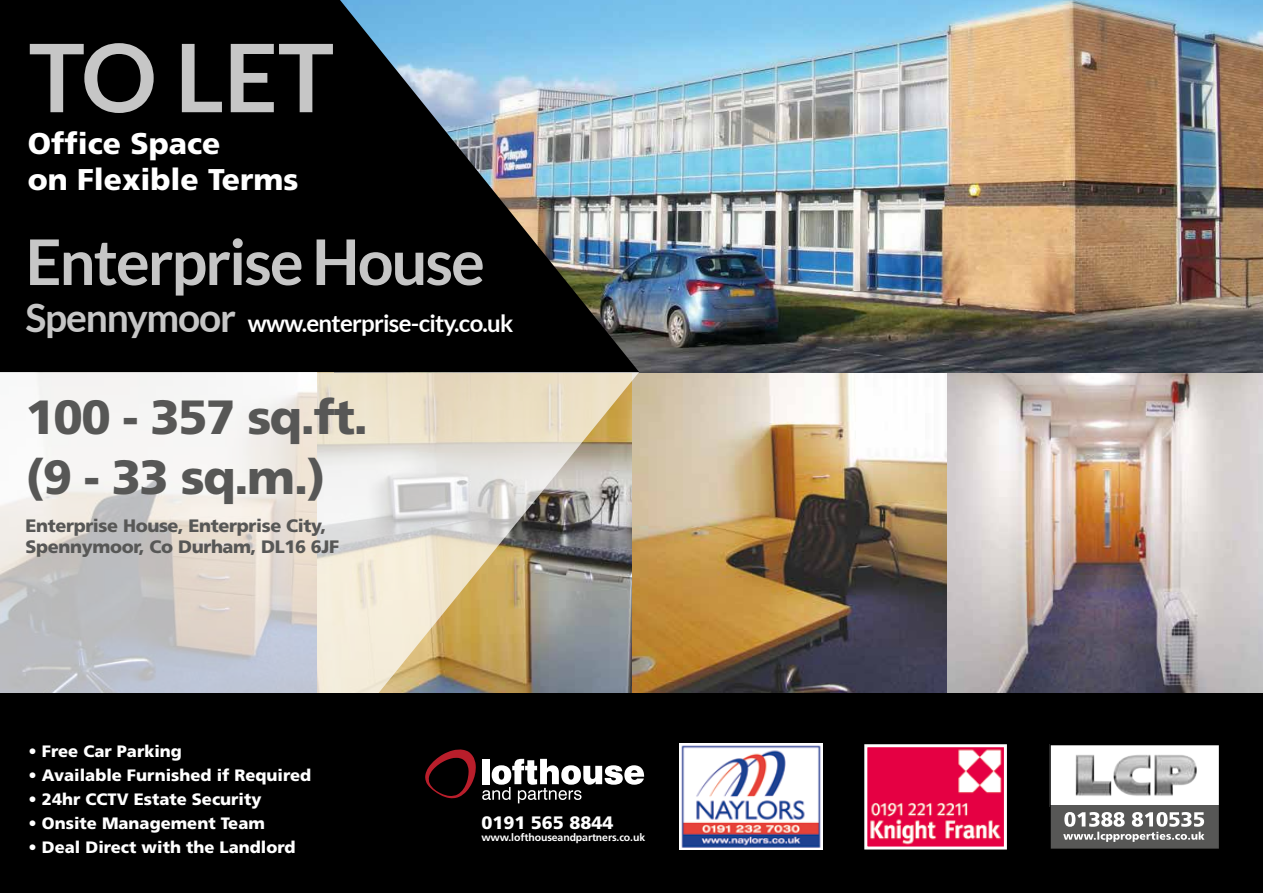
<style>
.page{position:relative;width:1263px;height:893px;background:#fff}
.page>*{position:absolute;margin:0;border:0;box-sizing:border-box;transform-origin:0 0}
.t1{font:700 94.5px "Lato";color:#c6c6c6}
.t2{font:700 63px "Lato";letter-spacing:-.03em;color:#c6c6c6}
.t3{font:900 48px/60px "Frutiger";letter-spacing:-.03em;color:#575756}
.t4{font:900 30px/36px "Frutiger";color:#fff}
.t5{font:700 24px "Lato";letter-spacing:-.03em;color:#fff}
.t6{font:900 18px/21px "Frutiger";letter-spacing:-.02em;color:#575756}
.t7{font:900 18px "Frutiger";color:#fff}
.t8{font:900 16.5px "Frutiger";color:#fff}
.t9{font:700 10.5px "Frutiger";letter-spacing:-.01em;color:#fff}
.s1{font-size:39px;color:#c6c6c6}
</style>
<div class="page">
<img style="left:639px;top:372px;width:308px;height:321px">
<img style="left:947px;top:372px;width:316px;height:321px">
<img style="left:639px;top:0;width:624px;height:372px">
<svg style="left:0;top:372px;width:639px;height:321px"></svg>
<svg style="left:0;top:0;width:639px;height:372px;fill:#000"></svg>
<div style="left:0;top:693px;width:1263px;height:200px;background:#000"></div>
<img style="left:868px;top:748px;width:135px;height:97px">
<div style="left:864px;top:744px;width:143px;height:105px;border:3px solid #fff"></div>
<img style="left:680px;top:744px;width:142px;height:105px">
<svg style="left:1049px;top:744px;width:170px;height:105px"></svg>
<img style="left:1068px;top:748px;width:134px;height:54px">
<svg style="left:425px;top:749px;width:51px;height:49px"></svg>
<svg style="left:482px;top:759px;width:162px;height:44px"></svg>
<h1 class="t1" style="left:29px;top:24px;width:307px">TO LET</h1>
<h3 class="t4" style="left:28px;top:125px;width:272px">Office Space<br>on Flexible Terms</h3>
<h2 class="t2" style="left:25px;top:226px;width:461px">Enterprise House</h2>
<h3 class="t5" style="left:25px;top:309px;width:489px"><span class="s1">Spennymoor</span> www.enterprise-city.co.uk</h3>
<h3 class="t3" style="left:25px;top:387px;width:344px">100 - 357 sq.ft. (9 - 33 sq.m.)</h3>
<p class="t6" style="left:25px;top:515px;width:315px">Enterprise House, Enterprise City,<br>Spennymoor, Co Durham, DL16 6JF</p>
<p class="t8" style="left:29px;top:741px;width:155px">• Free Car Parking</p>
<p class="t8" style="left:29px;top:765px;width:284px">• Available Furnished if Required</p>
<p class="t8" style="left:29px;top:789px;width:234px">• 24hr CCTV Estate Security</p>
<p class="t8" style="left:29px;top:813px;width:238px">• Onsite Management Team</p>
<p class="t8" style="left:29px;top:837px;width:268px">• Deal Direct with the Landlord</p>
<p class="t7" style="left:481px;top:812px;width:134px">0191 565 8844</p>
<p class="t9" style="left:481px;top:831px;width:165px">www.lofthouseandpartners.co.uk</p>
</div>
